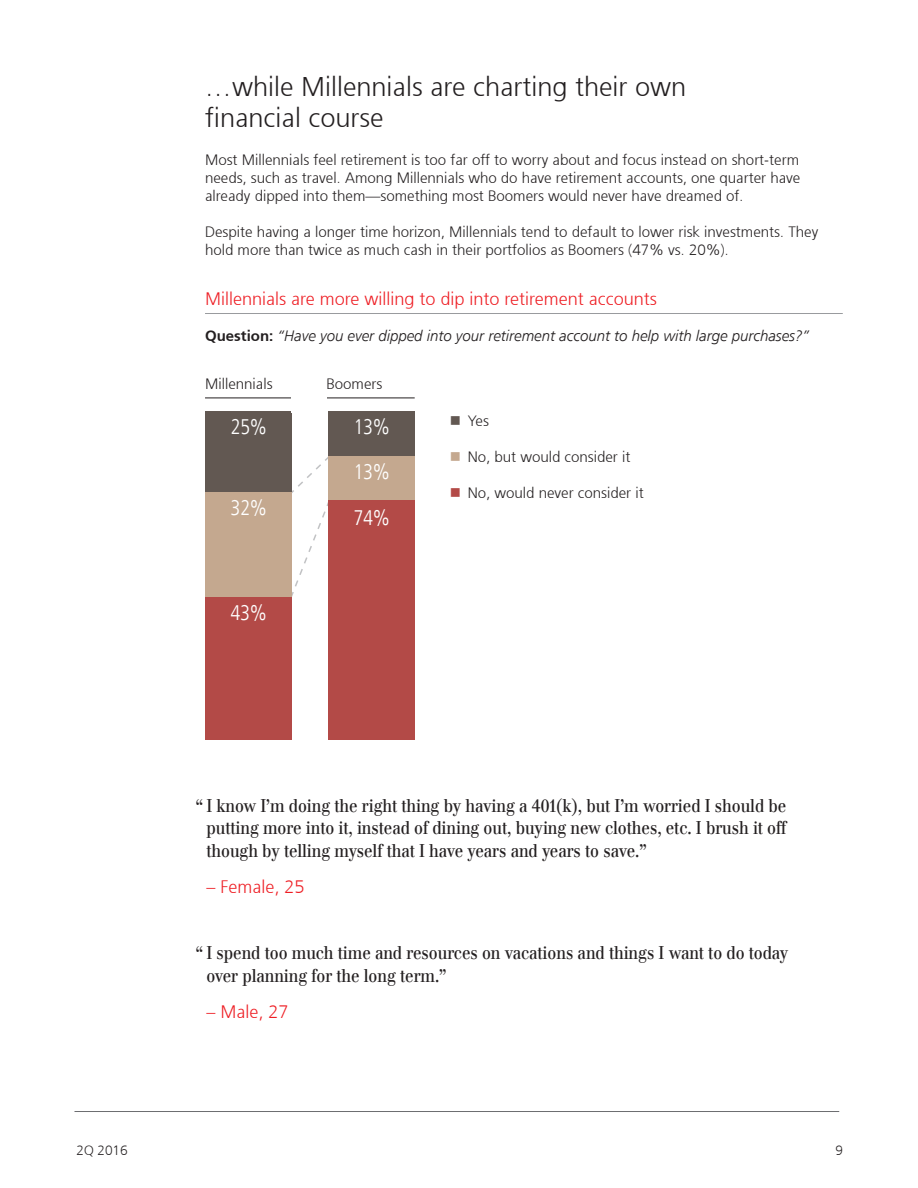
<style>
.page{position:relative;width:918px;height:1188px;background:#fff}
.page>*{position:absolute;margin:0;border:0;box-sizing:border-box;transform-origin:0 0}
.t1{font:300 27px/31.5px "Frutiger 45";color:#231f20}
.t2{font:21px "Frutiger 47 Light CN";letter-spacing:-.02em;color:#fff}
.t3{font:18px/22.5px "UBS Headline";color:#231f20;text-align:justify}
.t4{font:300 18px "Frutiger 45";color:#ee1d23}
.t5{font:300 15px/18px "Frutiger 45";color:#231f20}
.t6{font:italic 300 15px "Frutiger 45";color:#231f20}
.t7{font:300 13.5px "Frutiger 45";color:#231f20}
.s1{font-style:normal}
.s2{color:#625852}
.s3{color:#c4a88f}
.s4{color:#b34a47}
</style>
<div class="page">
<hr style="left:74px;top:1111px;width:765px;height:1px;background:#6c6d70">
<hr style="left:205px;top:313px;width:638px;height:1px;background:#999b9e">
<svg style="left:291px;top:454px;width:38px;height:146px"></svg>
<div style="left:329px;top:456px;width:86px;height:44px;background:#c4a88f"></div>
<div style="left:329px;top:500px;width:86px;height:240px;background:#b34a47"></div>
<div style="left:329px;top:411px;width:86px;height:45px;background:#625852"></div>
<hr style="left:205px;top:398px;width:210px;height:1px;background:#231f20">
<div style="left:205px;top:597px;width:86px;height:143px;background:#b34a47"></div>
<div style="left:205px;top:492px;width:86px;height:105px;background:#c4a88f"></div>
<div style="left:205px;top:411px;width:86px;height:81px;background:#625852"></div>
<div style="left:292px;top:387px;width:35px;height:26px;background:#fff"></div>
<p class="t1" style="left:205px;top:70px;width:483px">…while Millennials are charting their own financial course</p>
<p class="t5" style="left:205px;top:151px;width:596px">Most Millennials feel retirement is too far off to worry about and focus instead on short-term</p>
<p class="t5" style="left:205px;top:169px;width:597px">needs, such as travel. Among Millennials who do have retirement accounts, one quarter have already dipped into them—something most Boomers would never have dreamed of.</p>
<p class="t5" style="left:205px;top:223px;width:615px">Despite having a longer time horizon, Millennials tend to default to lower risk investments. They hold more than twice as much cash in their portfolios as Boomers (47% vs. 20%).</p>
<p class="t4" style="left:205px;top:288px;width:453px">Millennials are more willing to dip into retirement accounts</p>
<p class="t6" style="left:205px;top:327px;width:606px"><span class="s1">Question:</span> “Have you ever dipped into your retirement account to help with large purchases?”</p>
<p class="t5" style="left:205px;top:375px;width:69px">Millennials</p>
<p class="t5" style="left:327px;top:375px;width:57px">Boomers</p>
<p class="t2" style="left:230px;top:415px;width:38px">25%</p>
<p class="t2" style="left:230px;top:496px;width:38px">32%</p>
<p class="t2" style="left:230px;top:600px;width:38px">43%</p>
<p class="t2" style="left:353px;top:415px;width:38px">13%</p>
<p class="t2" style="left:353px;top:459px;width:38px">13%</p>
<p class="t2" style="left:353px;top:505px;width:38px">74%</p>
<p class="t5" style="left:450px;top:412px;width:41px"><span class="s2">■</span> Yes</p>
<p class="t5" style="left:450px;top:448px;width:182px"><span class="s3">■</span> No, but would consider it</p>
<p class="t5" style="left:450px;top:484px;width:195px"><span class="s4">■</span> No, would never consider it</p>
<p class="t3" style="left:206px;top:794px;width:583px;text-indent:-11px">“ I know I’m doing the right thing by having a 401(k), but I’m worried I should be putting more into it, instead of dining out, buying new clothes, etc. I brush it off though by telling myself that I have years and years to save.”</p>
<p class="t4" style="left:206px;top:876px;width:100px">– Female, 25</p>
<p class="t3" style="left:206px;top:942px;width:583px;text-indent:-11px">“ I spend too much time and resources on vacations and things I want to do today over planning for the long term.”</p>
<p class="t4" style="left:206px;top:1001px;width:84px">– Male, 27</p>
<p class="t7" style="left:77px;top:1142px;width:53px">2Q 2016</p>
<p class="t7" style="left:835px;top:1142px;width:9px">9</p>
</div>
